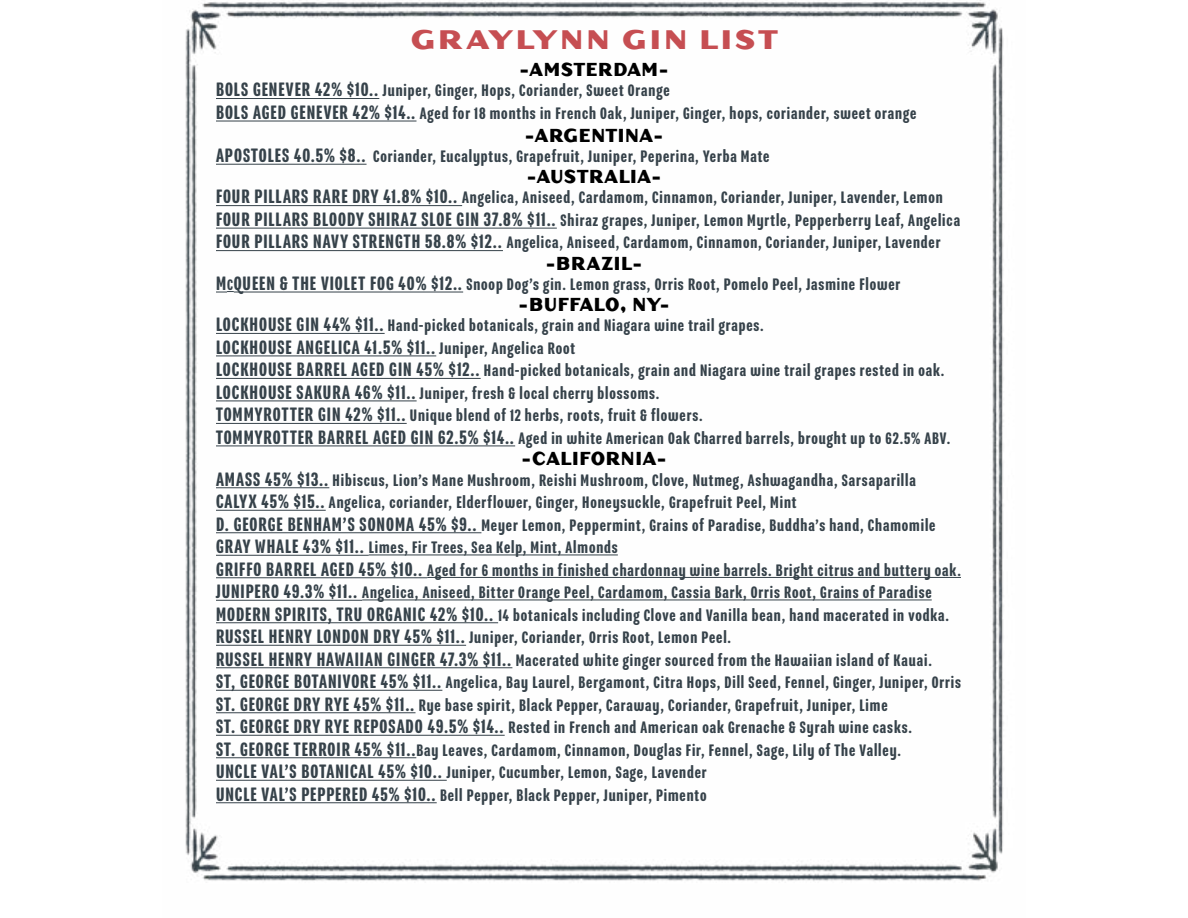
<style>
.page{position:relative;width:1188px;height:918px;background:#fff}
.page>*{position:absolute;margin:0;border:0;box-sizing:border-box;transform-origin:0 0}
.t1{font:700 30px "Dogma OT";letter-spacing:.105em;color:#c64e52;scale:1.05 1}
.t2{font:700 21px "Dogma OT";letter-spacing:.05em;color:#000;scale:.89 1}
.t3{font:500 21px "Program Nar OT";letter-spacing:.05em;color:#36424a}
.t4{font:500 18px/22.5px "Program Nar OT";letter-spacing:.05em;color:#36424a}
.s1{font-size:21px}
.s2{font-size:16.5px}
.s3{font-size:18px}
</style>
<div class="page">
<img style="left:185px;top:0;width:819px;height:881px">
<hr style="left:216px;top:205px;width:246px;height:1px;background:#36424a">
<hr style="left:216px;top:228px;width:341px;height:1px;background:#36424a">
<hr style="left:216px;top:250px;width:287px;height:1px;background:#36424a">
<hr style="left:216px;top:164px;width:151px;height:1px;background:#36424a">
<hr style="left:216px;top:98px;width:163px;height:1px;background:#36424a">
<hr style="left:216px;top:121px;width:201px;height:1px;background:#36424a">
<svg style="left:216px;top:291px;width:18px;height:2px"></svg>
<hr style="left:234px;top:292px;width:229px;height:1px;background:#36424a">
<hr style="left:216px;top:333px;width:169px;height:1px;background:#36424a">
<hr style="left:216px;top:356px;width:220px;height:1px;background:#36424a">
<hr style="left:216px;top:378px;width:265px;height:1px;background:#36424a">
<hr style="left:216px;top:401px;width:201px;height:1px;background:#36424a">
<hr style="left:216px;top:423px;width:191px;height:1px;background:#36424a">
<hr style="left:216px;top:446px;width:299px;height:1px;background:#36424a">
<hr style="left:216px;top:487px;width:113px;height:1px;background:#36424a">
<hr style="left:216px;top:510px;width:110px;height:1px;background:#36424a">
<hr style="left:216px;top:532px;width:265px;height:1px;background:#36424a">
<hr style="left:216px;top:555px;width:153px;height:1px;background:#36424a">
<hr style="left:369px;top:555px;width:249px;height:1px;background:#36424a">
<hr style="left:216px;top:577px;width:211px;height:1px;background:#36424a">
<hr style="left:427px;top:577px;width:534px;height:1px;background:#36424a">
<hr style="left:216px;top:600px;width:146px;height:1px;background:#36424a">
<hr style="left:362px;top:600px;width:570px;height:1px;background:#36424a">
<hr style="left:216px;top:622px;width:282px;height:1px;background:#36424a">
<hr style="left:216px;top:645px;width:250px;height:1px;background:#36424a">
<hr style="left:216px;top:667px;width:296px;height:1px;background:#36424a">
<hr style="left:216px;top:690px;width:226px;height:1px;background:#36424a">
<hr style="left:216px;top:712px;width:200px;height:1px;background:#36424a">
<hr style="left:216px;top:735px;width:289px;height:1px;background:#36424a">
<hr style="left:216px;top:757px;width:200px;height:1px;background:#36424a">
<hr style="left:216px;top:780px;width:231px;height:1px;background:#36424a">
<hr style="left:216px;top:802px;width:221px;height:1px;background:#36424a">
<h1 class="t1" style="left:411px;top:25px;width:351px">GRAYLYNN GIN LIST</h1>
<p class="t2" style="left:519px;top:59px;width:169px">-AMSTERDAM-</p>
<p class="t4" style="left:216px;top:79px;width:702px"><span class="s1">BOLS GENEVER 42% $10..</span> Juniper, Ginger, Hops, Coriander, Sweet Orange<br><span class="s1">BOLS AGED GENEVER 42% $14..</span> Aged for 18 months in French Oak, Juniper, Ginger, hops, coriander, sweet orange</p>
<p class="t2" style="left:525px;top:125px;width:157px">-ARGENTINA-</p>
<p class="t4" style="left:216px;top:145px;width:555px"><span class="s1">APOSTOLES 40.5% $8..</span> Coriander, Eucalyptus, Grapefruit, Juniper, Peperina, Yerba Mate</p>
<p class="t2" style="left:527px;top:166px;width:153px">-AUSTRALIA-</p>
<p class="t4" style="left:216px;top:186px;width:746px"><span class="s1">FOUR PILLARS RARE DRY 41.8% $10..</span> Angelica, Aniseed, Cardamom, Cinnamon, Coriander, Juniper, Lavender, Lemon<br><span class="s1">FOUR PILLARS BLOODY SHIRAZ SLOE GIN 37.8% $11..</span> Shiraz grapes, Juniper, Lemon Myrtle, Pepperberry Leaf, Angelica<br><span class="s1">FOUR PILLARS NAVY STRENGTH 58.8% $12..</span> Angelica, Aniseed, Cardamom, Cinnamon, Coriander, Juniper, Lavender</p>
<p class="t2" style="left:546px;top:253px;width:110px">-BRAZIL-</p>
<p class="t4" style="left:216px;top:273px;width:686px"><span class="s1">M</span><span class="s2">C</span><span class="s1">QUEEN &amp; THE VIOLET FOG 40% $12..</span> Snoop Dog’s gin. Lemon grass, Orris Root, Pomelo Peel, Jasmine Flower</p>
<p class="t2" style="left:519px;top:294px;width:171px">-BUFFALO, NY-</p>
<p class="t4" style="left:216px;top:314px;width:549px"><span class="s1">LOCKHOUSE GIN 44% $11..</span> Hand-picked botanicals, grain and Niagara wine trail grapes.</p>
<p class="t3" style="left:216px;top:336px;width:361px">LOCKHOUSE ANGELICA 41.5% $11.. <span class="s3">Juniper, Angelica Root</span></p>
<p class="t4" style="left:216px;top:359px;width:736px"><span class="s1">LOCKHOUSE BARREL AGED GIN 45% $12..</span> Hand-picked botanicals, grain and Niagara wine trail grapes rested in oak.<br><span class="s1">LOCKHOUSE SAKURA 46% $11..</span> Juniper, fresh &amp; local cherry blossoms.<br><span class="s1">TOMMYROTTER GIN 42% $11..</span> Unique blend of 12 herbs, roots, fruit &amp; flowers.<br><span class="s1">TOMMYROTTER BARREL AGED GIN 62.5% $14..</span> Aged in white American Oak Charred barrels, brought up to 62.5% ABV.</p>
<p class="t2" style="left:522px;top:449px;width:164px">-CALIFORNIA-</p>
<p class="t4" style="left:216px;top:469px;width:746px"><span class="s1">AMASS 45% $13..</span> Hibiscus, Lion’s Mane Mushroom, Reishi Mushroom, Clove, Nutmeg, Ashwagandha, Sarsaparilla<br><span class="s1">CALYX 45% $15..</span> Angelica, coriander, Elderflower, Ginger, Honeysuckle, Grapefruit Peel, Mint<br><span class="s1">D. GEORGE BENHAM’S SONOMA 45% $9..</span> Meyer Lemon, Peppermint, Grains of Paradise, Buddha’s hand, Chamomile <span class="s1">GRAY WHALE 43% $11..</span> Limes, Fir Trees, Sea Kelp, Mint, Almonds<br><span class="s1">GRIFFO BARREL AGED 45% $10..</span> Aged for 6 months in finished chardonnay wine barrels. Bright citrus and buttery oak.<br><span class="s1">JUNIPERO 49.3% $11..</span> Angelica, Aniseed, Bitter Orange Peel, Cardamom, Cassia Bark, Orris Root, Grains of Paradise <span class="s1">MODERN SPIRITS, TRU ORGANIC 42% $10..</span> 14 botanicals including Clove and Vanilla bean, hand macerated in vodka.<br><span class="s1">RUSSEL HENRY LONDON DRY 45% $11..</span> Juniper, Coriander, Orris Root, Lemon Peel.<br><span class="s1">RUSSEL HENRY HAWAIIAN GINGER 47.3% $11..</span> Macerated white ginger sourced from the Hawaiian island of Kauai.<br><span class="s1">ST, GEORGE BOTANIVORE 45% $11..</span> Angelica, Bay Laurel, Bergamont, Citra Hops, Dill Seed, Fennel, Ginger, Juniper, Orris <span class="s1">ST. GEORGE DRY RYE 45% $11..</span> Rye base spirit, Black Pepper, Caraway, Coriander, Grapefruit, Juniper, Lime<br><span class="s1">ST. GEORGE DRY RYE REPOSADO 49.5% $14..</span> Rested in French and American oak Grenache &amp; Syrah wine casks.<br><span class="s1">ST. GEORGE TERROIR 45% $11..</span>Bay Leaves, Cardamom, Cinnamon, Douglas Fir, Fennel, Sage, Lily of The Valley.<br><span class="s1">UNCLE VAL’S BOTANICAL 45% $10..</span> Juniper, Cucumber, Lemon, Sage, Lavender<br><span class="s1">UNCLE VAL’S PEPPERED 45% $10..</span> Bell Pepper, Black Pepper, Juniper, Pimento</p>
</div>
